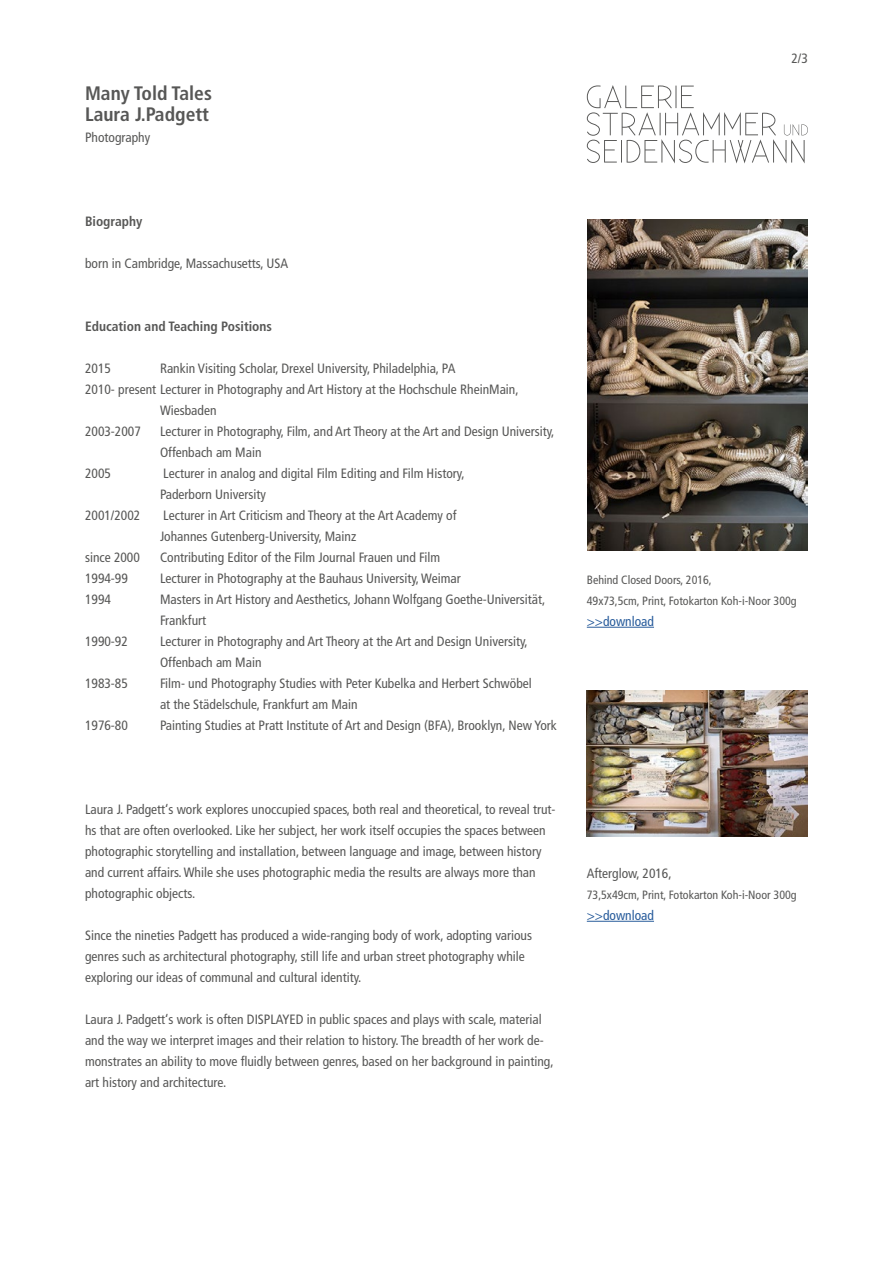
<style>
.page{position:relative;width:893px;height:1263px;background:#fff}
.page>*{position:absolute;margin:0;border:0;box-sizing:border-box;transform-origin:0 0}
.t1{font:700 condensed 19.5px/21px "Frutiger LT Std";color:#575756}
.t2{font:condensed 13.5px/21px "Frutiger LT Std";color:#575756}
.t3{font:700 condensed 13.5px "Frutiger LT Std";color:#575756}
.t4{font:condensed 13.5px "Frutiger LT Std";color:#275b9b}
.t5{font:condensed 12px/21px "Frutiger LT Std";color:#575756}
</style>
<div class="page">
<svg style="left:587px;top:85px;width:221px;height:79px"></svg>
<hr style="left:587px;top:627px;width:67px;height:1px;background:#275b9b">
<hr style="left:587px;top:921px;width:67px;height:1px;background:#275b9b">
<img style="left:588px;top:220px;width:220px;height:330px">
<img style="left:586px;top:690px;width:221px;height:147px">
<h1 class="t1" style="left:85px;top:82px;width:128px">Many Told Tales<br>Laura J.Padgett</h1>
<p class="t2" style="left:85px;top:127px;width:67px">Photography</p>
<p class="t3" style="left:85px;top:213px;width:59px">Biography</p>
<p class="t2" style="left:85px;top:253px;width:205px">born in Cambridge, Massachusetts, USA</p>
<p class="t3" style="left:85px;top:318px;width:188px">Education and Teaching Positions</p>
<p class="t2" style="left:85px;top:358px;width:27px">2015</p>
<p class="t2" style="left:160px;top:358px;width:297px">Rankin Visiting Scholar, Drexel University, Philadelphia, PA</p>
<p class="t2" style="left:85px;top:379px;width:435px">2010- present Lecturer in Photography and Art History at the Hochschule RheinMain,</p>
<p class="t2" style="left:160px;top:400px;width:58px">Wiesbaden</p>
<p class="t2" style="left:85px;top:421px;width:57px">2003-2007</p>
<p class="t2" style="left:160px;top:421px;width:396px">Lecturer in Photography, Film, and Art Theory at the Art and Design University,<br>Offenbach am Main</p>
<p class="t2" style="left:85px;top:463px;width:27px">2005</p>
<p class="t2" style="left:160px;top:463px;width:306px">Lecturer in analog and digital Film Editing and Film History,<br>Paderborn University</p>
<p class="t2" style="left:85px;top:505px;width:57px">2001/2002</p>
<p class="t2" style="left:160px;top:505px;width:298px">Lecturer in Art Criticism and Theory at the Art Academy of<br>Johannes Gutenberg-University, Mainz</p>
<p class="t2" style="left:85px;top:547px;width:56px">since 2000</p>
<p class="t2" style="left:160px;top:547px;width:282px">Contributing Editor of the Film Journal Frauen und Film</p>
<p class="t2" style="left:85px;top:568px;width:44px">1994-99</p>
<p class="t2" style="left:160px;top:568px;width:302px">Lecturer in Photography at the Bauhaus University, Weimar</p>
<p class="t2" style="left:85px;top:589px;width:27px">1994</p>
<p class="t2" style="left:160px;top:589px;width:387px">Masters in Art History and Aesthetics, Johann Wolfgang Goethe-Universität,<br>Frankfurt</p>
<p class="t2" style="left:85px;top:631px;width:44px">1990-92</p>
<p class="t2" style="left:160px;top:631px;width:369px">Lecturer in Photography and Art Theory at the Art and Design University,<br>Offenbach am Main</p>
<p class="t2" style="left:85px;top:673px;width:44px">1983-85</p>
<p class="t2" style="left:160px;top:673px;width:373px">Film- und Photography Studies with Peter Kubelka and Herbert Schwöbel at the Städelschule, Frankfurt am Main</p>
<p class="t2" style="left:85px;top:715px;width:44px">1976-80</p>
<p class="t2" style="left:160px;top:715px;width:398px">Painting Studies at Pratt Institute of Art and Design (BFA), Brooklyn, New York</p>
<p class="t2" style="left:85px;top:799px;width:472px">Laura J. Padgett‘s work explores unoccupied spaces, both real and theoretical, to reveal trut&shy;hs that are often overlooked. Like her subject, her work itself occupies the spaces between photographic storytelling and installation, between language and image, between history and current affairs. While she uses photographic media the results are always more than photographic objects.</p>
<p class="t2" style="left:85px;top:925px;width:449px">Since the nineties Padgett has produced a wide-ranging body of work, adopting various genres such as architectural photography, still life and urban street photography while exploring our ideas of communal and cultural identity.</p>
<p class="t2" style="left:85px;top:1009px;width:470px">Laura J. Padgett‘s work is often DISPLAYED in public spaces and plays with scale, material and the way we interpret images and their relation to history. The breadth of her work de&shy;monstrates an ability to move fluidly between genres, based on her background in painting, art history and architecture.</p>
<p class="t2" style="left:791px;top:48px;width:18px">2/3</p>
<p class="t5" style="left:587px;top:569px;width:211px">Behind Closed Doors, 2016,<br>49x73,5cm, Print, Fotokarton Koh-i-Noor 300g</p>
<p class="t4" style="left:587px;top:613px;width:69px">&gt;&gt;download</p>
<p class="t2" style="left:587px;top:863px;width:86px">Afterglow, 2016,</p>
<p class="t5" style="left:587px;top:884px;width:211px">73,5x49cm, Print, Fotokarton Koh-i-Noor 300g</p>
<p class="t4" style="left:587px;top:907px;width:69px">&gt;&gt;download</p>
</div>
